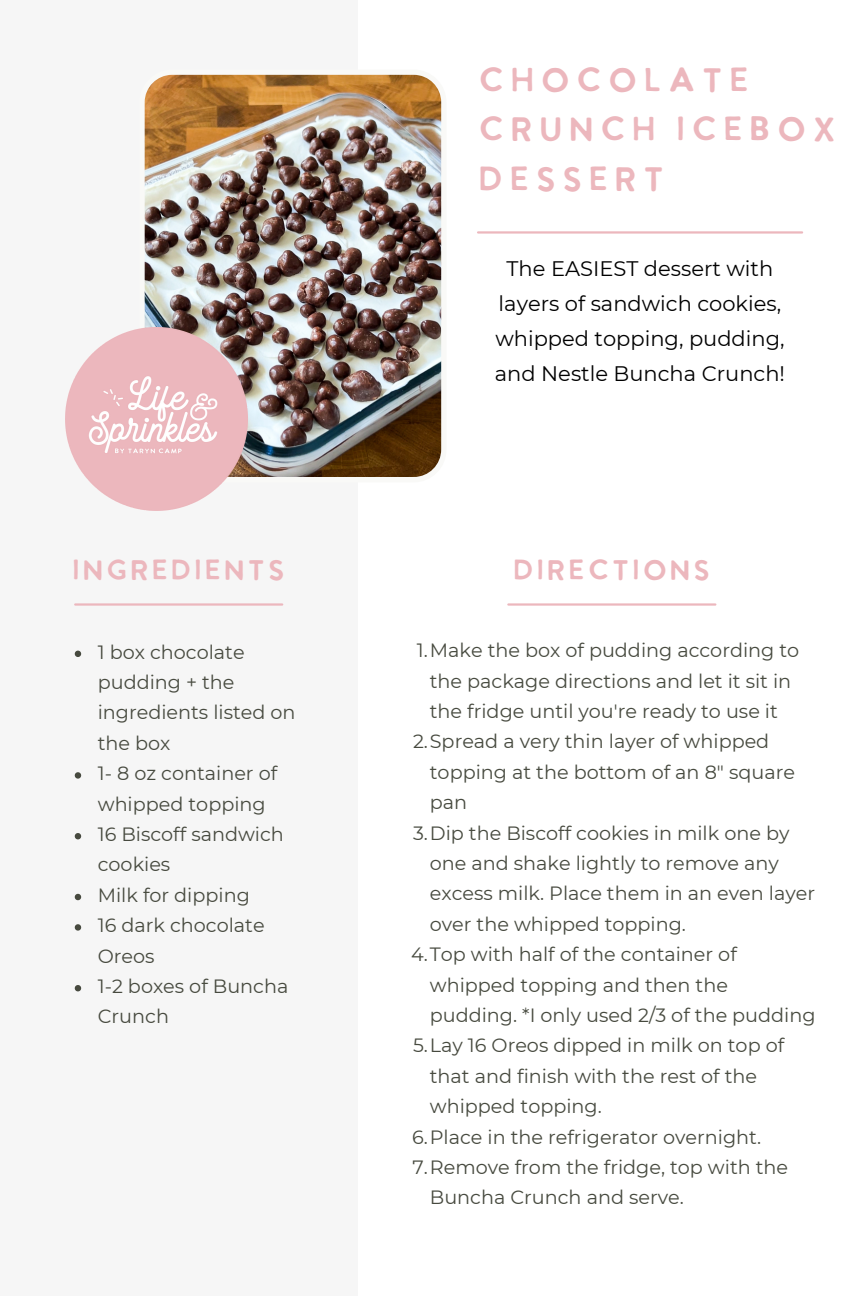
<style>
.page{position:relative;width:864px;height:1296px;background:#fff}
.page>*{position:absolute;margin:0;border:0;box-sizing:border-box;transform-origin:0 0}
.t1{font:34.5px/49.5px "MILKANDCLAY Regular";letter-spacing:.085em;color:#ecb7bd}
.t2{font:28.8px "MILKANDCLAY Regular";color:#ecb7bd}
.t3{font:21px/35.1px "Montserrat";color:#000;text-align:center}
.t4{font:19.2px/30.3px "Montserrat";color:#474a3f}
</style>
<div class="page">
<div style="left:0;top:0;width:358px;height:1296px;background:#f6f6f6"></div>
<hr style="left:75px;top:603px;width:207px;height:3px;background:#ecb7bd">
<hr style="left:508px;top:603px;width:207px;height:3px;background:#ecb7bd">
<svg style="left:75px;top:651px;width:6px;height:6px"></svg>
<svg style="left:75px;top:772px;width:6px;height:7px"></svg>
<svg style="left:75px;top:833px;width:6px;height:6px"></svg>
<svg style="left:75px;top:894px;width:6px;height:6px"></svg>
<svg style="left:75px;top:924px;width:6px;height:7px"></svg>
<svg style="left:75px;top:985px;width:6px;height:6px"></svg>
<img style="left:144px;top:74px;width:298px;height:403px">
<img style="left:65px;top:328px;width:182px;height:182px">
<hr style="left:478px;top:231px;width:324px;height:3px;background:#ecb7bd">
<h2 class="t2" style="left:71px;top:555px;width:217px">INGREDIENTS</h2>
<p class="t4" style="left:98px;top:637px;width:199px">1 box chocolate pudding + the ingredients listed on the box<br>1- 8 oz container of whipped topping<br>16 Biscoff sandwich cookies<br>Milk for dipping<br>16 dark chocolate<br>Oreos<br>1-2 boxes of Buncha<br>Crunch</p>
<h1 class="t1" style="left:477px;top:58px;width:362px">CHOCOLATE<br>CRUNCH ICEBOX<br>DESSERT</h1>
<p class="t3" style="left:495px;top:251px;width:292px">The EASIEST dessert with layers of sandwich cookies, whipped topping, pudding, and Nestle Buncha Crunch!</p>
<h2 class="t2" style="left:512px;top:555px;width:201px">DIRECTIONS</h2>
<p class="t4" style="left:417px;top:635px;width:384px">1.Make the box of pudding according to</p>
<p class="t4" style="left:430px;top:666px;width:363px">the package directions and let it sit in</p>
<p class="t4" style="left:430px;top:696px;width:350px">the fridge until you're ready to use it</p>
<p class="t4" style="left:413px;top:726px;width:358px">2.Spread a very thin layer of whipped</p>
<p class="t4" style="left:430px;top:757px;width:367px">topping at the bottom of an 8" square</p>
<p class="t4" style="left:430px;top:787px;width:39px">pan</p>
<p class="t4" style="left:413px;top:818px;width:378px">3.Dip the Biscoff cookies in milk one by</p>
<p class="t4" style="left:430px;top:848px;width:351px">one and shake lightly to remove any</p>
<p class="t4" style="left:430px;top:878px;width:387px">excess milk. Place them in an even layer</p>
<p class="t4" style="left:430px;top:909px;width:258px">over the whipped topping.</p>
<p class="t4" style="left:411px;top:939px;width:327px">4.Top with half of the container of</p>
<p class="t4" style="left:430px;top:970px;width:300px">whipped topping and then the</p>
<p class="t4" style="left:430px;top:1000px;width:387px">pudding. *I only used 2/3 of the pudding</p>
<p class="t4" style="left:413px;top:1030px;width:373px">5.Lay 16 Oreos dipped in milk on top of</p>
<p class="t4" style="left:430px;top:1061px;width:329px">that and finish with the rest of the</p>
<p class="t4" style="left:430px;top:1091px;width:173px">whipped topping.</p>
<p class="t4" style="left:412px;top:1122px;width:350px">6.Place in the refrigerator overnight.</p>
<p class="t4" style="left:413px;top:1152px;width:377px">7.Remove from the fridge, top with the</p>
<p class="t4" style="left:430px;top:1182px;width:255px">Buncha Crunch and serve.</p>
</div>
